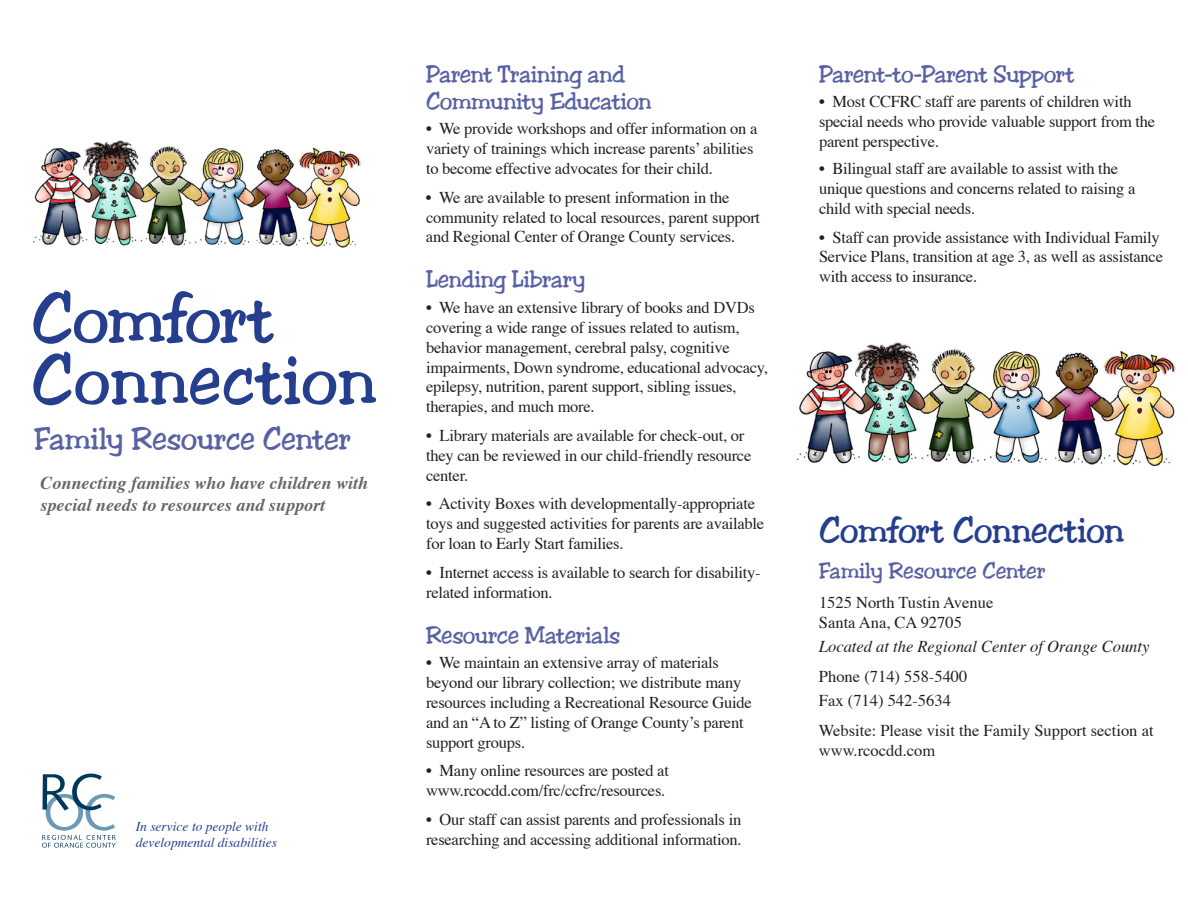
<style>
.page{position:relative;width:1188px;height:918px;background:#fff}
.page>*{position:absolute;margin:0;border:0;box-sizing:border-box;transform-origin:0 0}
.t1{font:70.5px/61.5px "Splash";color:#253f8e}
.t2{font:36px "Splash";letter-spacing:-.015em;color:#253f8e}
.t3{font:31.5px "Splash";letter-spacing:-.01em;color:#5861a3}
.t4{font:24px/27px "Splash";letter-spacing:-.01em;color:#5861a3}
.t5{font:22.5px "Splash";letter-spacing:-.01em;color:#5861a3}
.t6{font:italic 700 18px/21.6px "Times";color:#656568}
.t7{font:16.5px/19.8px "Times";letter-spacing:-.015em;color:#231f20}
.t8{font:italic 16.5px "Times";color:#231f20}
.t9{font:italic 13.5px/16.2px "Times";color:#253f8e}
</style>
<div class="page">
<img style="left:797px;top:342px;width:379px;height:124px">
<img style="left:33px;top:140px;width:329px;height:108px">
<svg style="left:42px;top:774px;width:74px;height:74px"></svg>
<h1 class="t1" style="left:32px;top:290px;width:346px">Comfort<br>Connection</h1>
<h3 class="t3" style="left:34px;top:420px;width:318px">Family Resource Center</h3>
<p class="t6" style="left:40px;top:471px;width:329px">Connecting families who have children with special needs to resources and support</p>
<p class="t9" style="left:136px;top:817px;width:143px">In service to people with developmental disabilities</p>
<h3 class="t4" style="left:426px;top:61px;width:227px">Parent Training and<br>Community Education</h3>
<p class="t7" style="left:426px;top:117px;width:333px">• We provide workshops and offer information on a variety of trainings which increase parents’ abilities to become effective advocates for their child.</p>
<p class="t7" style="left:426px;top:186px;width:336px">• We are available to present information in the community related to local resources, parent support and Regional Center of Orange County services.</p>
<h3 class="t4" style="left:426px;top:266px;width:161px">Lending Library</h3>
<p class="t7" style="left:426px;top:296px;width:343px">• We have an extensive library of books and DVDs covering a wide range of issues related to autism, behavior management, cerebral palsy, cognitive impairments, Down syndrome, educational advocacy, epilepsy, nutrition, parent support, sibling issues, therapies, and much more.</p>
<p class="t7" style="left:426px;top:424px;width:327px">• Library materials are available for check-out, or they can be reviewed in our child-friendly resource center.</p>
<p class="t7" style="left:426px;top:492px;width:340px">• Activity Boxes with developmentally-appropriate toys and suggested activities for parents are available for loan to Early Start families.</p>
<p class="t7" style="left:426px;top:561px;width:336px">• Internet access is available to search for disability&shy;related information.</p>
<h3 class="t4" style="left:426px;top:622px;width:196px">Resource Materials</h3>
<p class="t7" style="left:426px;top:651px;width:327px">• We maintain an extensive array of materials beyond our library collection; we distribute many resources including a Recreational Resource Guide and an “A to Z” listing of Orange County’s parent support groups.</p>
<p class="t7" style="left:426px;top:759px;width:244px">• Many online resources are posted at www.rcocdd.com/frc/ccfrc/resources.</p>
<p class="t7" style="left:426px;top:808px;width:317px">• Our staff can assist parents and professionals in researching and accessing additional information.</p>
<h3 class="t4" style="left:819px;top:61px;width:257px">Parent-to-Parent Support</h3>
<p class="t7" style="left:819px;top:90px;width:338px">• Most CCFRC staff are parents of children with special needs who provide valuable support from the parent perspective.</p>
<p class="t7" style="left:819px;top:157px;width:318px">• Bilingual staff are available to assist with the unique questions and concerns related to raising a child with special needs.</p>
<p class="t7" style="left:819px;top:226px;width:346px">• Staff can provide assistance with Individual Family<br>Service Plans, transition at age 3, as well as assistance with access to insurance.</p>
<h2 class="t2" style="left:819px;top:509px;width:307px">Comfort Connection</h2>
<h3 class="t5" style="left:819px;top:557px;width:228px">Family Resource Center</h3>
<p class="t7" style="left:819px;top:591px;width:176px">1525 North Tustin Avenue<br>Santa Ana, CA 92705</p>
<p class="t8" style="left:819px;top:632px;width:332px">Located at the Regional Center of Orange County</p>
<p class="t7" style="left:819px;top:663px;width:150px;line-height:24px">Phone (714) 558-5400<br>Fax (714) 542-5634</p>
<p class="t7" style="left:819px;top:719px;width:336px">Website: Please visit the Family Support section at www.rcocdd.com</p>
</div>
